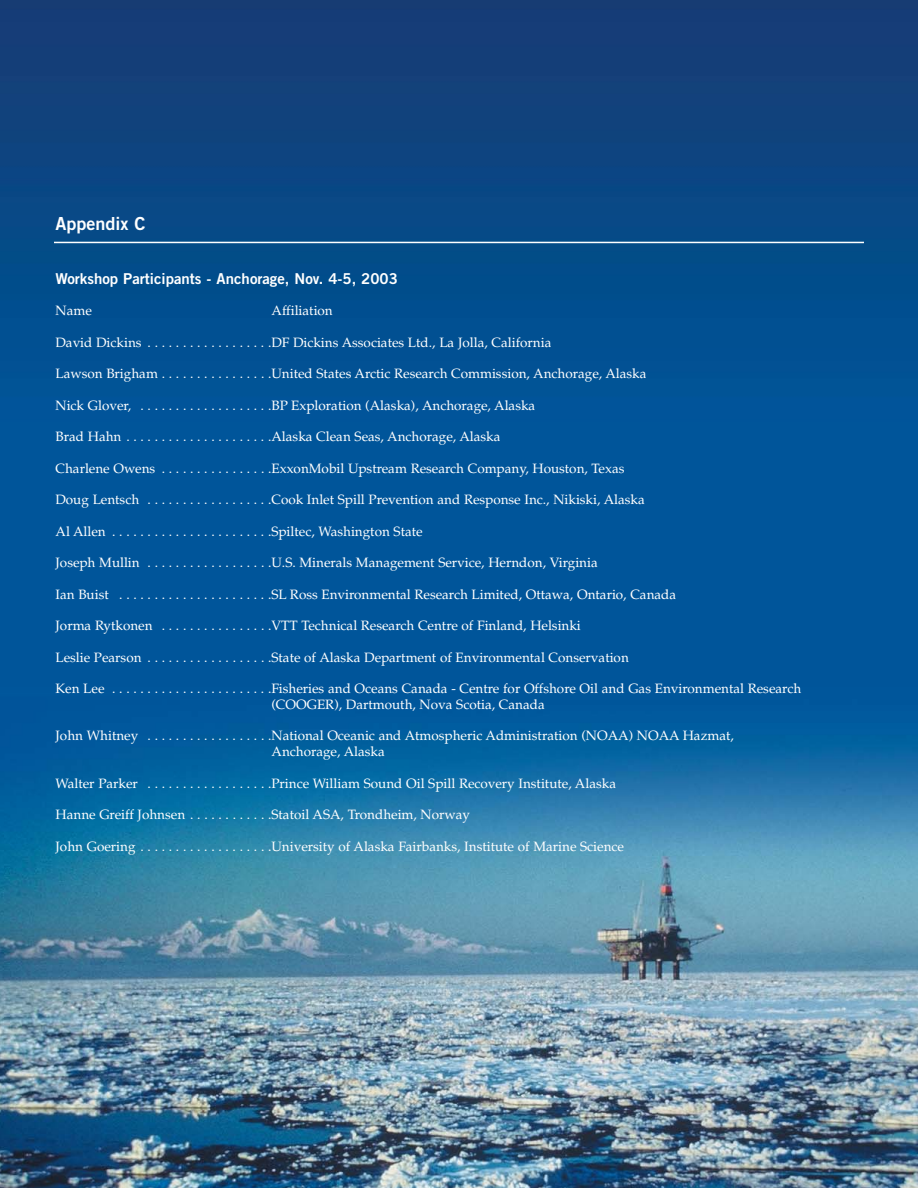
<style>
.page{position:relative;width:918px;height:1188px;background:#fff}
.page>*{position:absolute;margin:0;border:0;box-sizing:border-box;transform-origin:0 0}
.t1{font:18px "Trade Gothic Bold Two";color:#fff}
.t2{font:15px "Trade Gothic Bold Two";color:#fff}
.t3{font:13.5px/15.8px "Palatino";color:#fff}
</style>
<div class="page">
<img style="left:0;top:0;width:918px;height:1188px">
<hr style="left:54px;top:242px;width:810px;height:1px;background:#fff">
<h1 class="t1" style="left:56px;top:217px;width:92px">Appendix C</h1>
<p class="t2" style="left:56px;top:273px;width:344px">Workshop Participants - Anchorage, Nov. 4-5, 2003</p>
<p class="t3" style="left:56px;top:304px;width:38px">Name</p>
<p class="t3" style="left:272px;top:304px;width:63px">Affiliation</p>
<p class="t3" style="left:56px;top:336px;width:498px">David Dickins . . . . . . . . . . . . . . . . . .DF Dickins Associates Ltd., La Jolla, California</p>
<p class="t3" style="left:56px;top:367px;width:593px">Lawson Brigham . . . . . . . . . . . . . . . .United States Arctic Research Commission, Anchorage, Alaska</p>
<p class="t3" style="left:56px;top:399px;width:481px">Nick Glover, . . . . . . . . . . . . . . . . . . .BP Exploration (Alaska), Anchorage, Alaska</p>
<p class="t3" style="left:56px;top:430px;width:447px">Brad Hahn . . . . . . . . . . . . . . . . . . . . .Alaska Clean Seas, Anchorage, Alaska</p>
<p class="t3" style="left:56px;top:462px;width:571px">Charlene Owens . . . . . . . . . . . . . . . .ExxonMobil Upstream Research Company, Houston, Texas</p>
<p class="t3" style="left:56px;top:493px;width:591px">Doug Lentsch . . . . . . . . . . . . . . . . . .Cook Inlet Spill Prevention and Response Inc., Nikiski, Alaska</p>
<p class="t3" style="left:56px;top:525px;width:369px">Al Allen . . . . . . . . . . . . . . . . . . . . . . .Spiltec, Washington State</p>
<p class="t3" style="left:56px;top:556px;width:544px">Joseph Mullin . . . . . . . . . . . . . . . . . .U.S. Minerals Management Service, Herndon, Virginia</p>
<p class="t3" style="left:56px;top:588px;width:622px">Ian Buist . . . . . . . . . . . . . . . . . . . . . .SL Ross Environmental Research Limited, Ottawa, Ontario, Canada</p>
<p class="t3" style="left:56px;top:619px;width:527px">Jorma Rytkonen . . . . . . . . . . . . . . . .VTT Technical Research Centre of Finland, Helsinki</p>
<p class="t3" style="left:56px;top:651px;width:575px">Leslie Pearson . . . . . . . . . . . . . . . . . .State of Alaska Department of Environmental Conservation</p>
<p class="t3" style="left:272px;top:682px;width:531px;text-indent:-216px">Ken Lee . . . . . . . . . . . . . . . . . . . . . . .Fisheries and Oceans Canada - Centre for Offshore Oil and Gas Environmental Research (COOGER), Dartmouth, Nova Scotia, Canada</p>
<p class="t3" style="left:272px;top:730px;width:464px;text-indent:-216px">John Whitney . . . . . . . . . . . . . . . . . .National Oceanic and Atmospheric Administration (NOAA) NOAA Hazmat,<br>Anchorage, Alaska</p>
<p class="t3" style="left:56px;top:777px;width:562px">Walter Parker . . . . . . . . . . . . . . . . . .Prince William Sound Oil Spill Recovery Institute, Alaska</p>
<p class="t3" style="left:56px;top:808px;width:416px">Hanne Greiff Johnsen . . . . . . . . . . . .Statoil ASA, Trondheim, Norway</p>
<p class="t3" style="left:56px;top:840px;width:570px">John Goering . . . . . . . . . . . . . . . . . . .University of Alaska Fairbanks, Institute of Marine Science</p>
</div>
